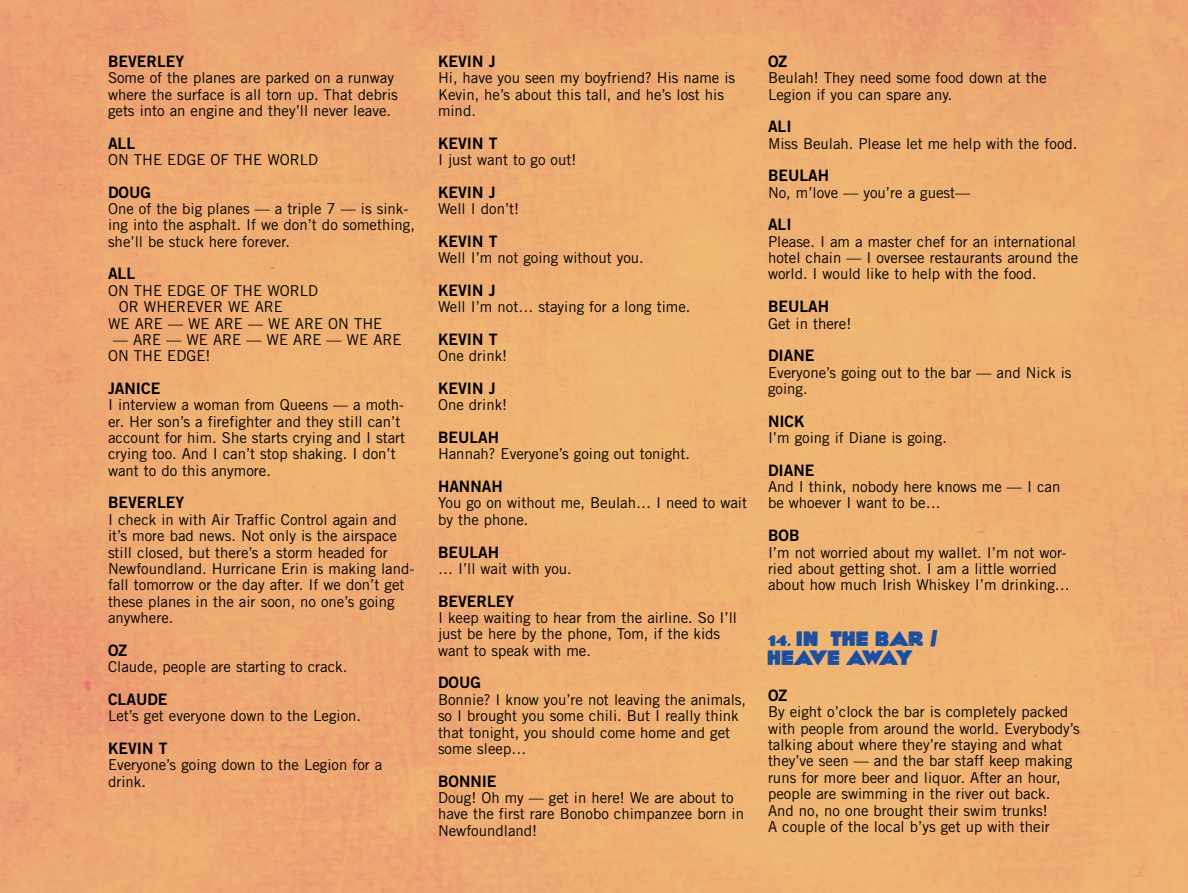
<style>
.page{position:relative;width:1188px;height:893px;background:#fff}
.page>*{position:absolute;margin:0;border:0;box-sizing:border-box;transform-origin:0 0}
.t1{font:21px/19.5px "Elo";color:#1c4e9f}
.t2{font:15.75px "Trade Gothic Bold Two";color:#000}
.t3{font:15px/16.4px "Trade Gothic";color:#000}
.s1{font-size:15px}
</style>
<div class="page">
<p class="t2" style="left:108px;top:51px;width:78px">BEVERLEY</p>
<p class="t3" style="left:108px;top:69px;width:291px">Some of the planes are parked on a runway where the surface is all torn up. That debris gets into an engine and they’ll never leave.</p>
<p class="t2" style="left:108px;top:133px;width:29px">ALL</p>
<p class="t3" style="left:108px;top:151px;width:212px">ON THE EDGE OF THE WORLD</p>
<p class="t2" style="left:108px;top:182px;width:44px">DOUG</p>
<p class="t3" style="left:108px;top:200px;width:308px">One of the big planes — a triple 7 — is sink&shy;ing into the asphalt. If we don’t do something, she’ll be stuck here forever.</p>
<p class="t2" style="left:108px;top:264px;width:29px">ALL</p>
<p class="t3" style="left:108px;top:282px;width:212px">ON THE EDGE OF THE WORLD</p>
<p class="t3" style="left:119px;top:298px;width:166px">OR WHEREVER WE ARE</p>
<p class="t3" style="left:108px;top:315px;width:276px">WE ARE — WE ARE — WE ARE ON THE</p>
<p class="t3" style="left:108px;top:331px;width:295px;text-indent:5px">— ARE — WE ARE — WE ARE — WE ARE<br>ON THE EDGE!</p>
<p class="t2" style="left:108px;top:378px;width:54px">JANICE</p>
<p class="t3" style="left:108px;top:396px;width:299px">I interview a woman from Queens — a moth&shy;er. Her son’s a firefighter and they still can’t account for him. She starts crying and I start crying too. And I can’t stop shaking. I don’t want to do this anymore.</p>
<p class="t2" style="left:108px;top:493px;width:78px">BEVERLEY</p>
<p class="t3" style="left:108px;top:511px;width:308px">I check in with Air Traffic Control again and it’s more bad news. Not only is the airspace still closed, but there’s a storm headed for Newfoundland. Hurricane Erin is making land&shy;fall tomorrow or the day after. If we don’t get these planes in the air soon, no one’s going anywhere.</p>
<p class="t2" style="left:108px;top:640px;width:21px">OZ</p>
<p class="t3" style="left:108px;top:658px;width:238px">Claude, people are starting to crack.</p>
<p class="t2" style="left:108px;top:689px;width:61px">CLAUDE</p>
<p class="t3" style="left:108px;top:707px;width:252px">Let’s get everyone down to the Legion.</p>
<p class="t2" style="left:108px;top:738px;width:61px">KEVIN T</p>
<p class="t3" style="left:108px;top:756px;width:276px">Everyone’s going down to the Legion for a drink.</p>
<p class="t2" style="left:438px;top:51px;width:59px">KEVIN J</p>
<p class="t3" style="left:438px;top:69px;width:299px">Hi, have you seen my boyfriend? His name is<br>Kevin, he’s about this tall, and he’s lost his mind.</p>
<p class="t2" style="left:438px;top:133px;width:61px">KEVIN T</p>
<p class="t3" style="left:438px;top:151px;width:140px">I just want to go out!</p>
<p class="t2" style="left:438px;top:182px;width:59px">KEVIN J</p>
<p class="t3" style="left:438px;top:200px;width:83px">Well I don’t!</p>
<p class="t2" style="left:438px;top:231px;width:61px">KEVIN T</p>
<p class="t3" style="left:438px;top:249px;width:204px">Well I’m not going without you.</p>
<p class="t2" style="left:438px;top:280px;width:59px">KEVIN J</p>
<p class="t3" style="left:438px;top:298px;width:251px">Well I’m not… staying for a long time.</p>
<p class="t2" style="left:438px;top:329px;width:61px">KEVIN T</p>
<p class="t3" style="left:438px;top:347px;width:71px">One drink!</p>
<p class="t2" style="left:438px;top:378px;width:59px">KEVIN J</p>
<p class="t3" style="left:438px;top:396px;width:71px">One drink!</p>
<p class="t2" style="left:438px;top:427px;width:63px">BEULAH</p>
<p class="t3" style="left:438px;top:445px;width:251px">Hannah? Everyone’s going out tonight.</p>
<p class="t2" style="left:438px;top:476px;width:66px">HANNAH</p>
<p class="t3" style="left:438px;top:495px;width:311px">You go on without me, Beulah… I need to wait by the phone.</p>
<p class="t2" style="left:438px;top:542px;width:63px">BEULAH</p>
<p class="t3" style="left:438px;top:560px;width:132px">… I’ll wait with you.</p>
<p class="t2" style="left:438px;top:591px;width:78px">BEVERLEY</p>
<p class="t3" style="left:438px;top:609px;width:301px">I keep waiting to hear from the airline. So I’ll just be here by the phone, Tom, if the kids want to speak with me.</p>
<p class="t2" style="left:438px;top:673px;width:44px">DOUG</p>
<p class="t3" style="left:438px;top:691px;width:310px">Bonnie? I know you’re not leaving the animals, so I brought you some chili. But I really think that tonight, you should come home and get some sleep…</p>
<p class="t2" style="left:438px;top:771px;width:60px">BONNIE</p>
<p class="t3" style="left:438px;top:789px;width:308px">Doug! Oh my — get in here! We are about to have the first rare Bonobo chimpanzee born in<br>Newfoundland!</p>
<p class="t2" style="left:768px;top:51px;width:21px">OZ</p>
<p class="t3" style="left:768px;top:69px;width:280px">Beulah! They need some food down at the<br>Legion if you can spare any.</p>
<p class="t2" style="left:768px;top:117px;width:25px">ALI</p>
<p class="t3" style="left:768px;top:135px;width:308px">Miss Beulah. Please let me help with the food.</p>
<p class="t2" style="left:768px;top:166px;width:63px">BEULAH</p>
<p class="t3" style="left:768px;top:184px;width:204px">No, m’love — you’re a guest—</p>
<p class="t2" style="left:768px;top:215px;width:25px">ALI</p>
<p class="t3" style="left:768px;top:233px;width:312px">Please. I am a master chef for an international hotel chain — I oversee restaurants around the world. I would like to help with the food.</p>
<p class="t2" style="left:768px;top:297px;width:63px">BEULAH</p>
<p class="t3" style="left:768px;top:315px;width:85px">Get in there!</p>
<p class="t2" style="left:768px;top:346px;width:48px">DIANE</p>
<p class="t3" style="left:768px;top:364px;width:305px">Everyone’s going out to the bar — and Nick is going.</p>
<p class="t2" style="left:768px;top:411px;width:38px">NICK</p>
<p class="t3" style="left:768px;top:429px;width:177px">I’m going if Diane is going.</p>
<p class="t2" style="left:768px;top:460px;width:48px">DIANE</p>
<p class="t3" style="left:768px;top:478px;width:294px">And I think, nobody here knows me — I can be whoever I want to be…</p>
<p class="t2" style="left:768px;top:526px;width:33px">BOB</p>
<p class="t3" style="left:768px;top:544px;width:303px">I’m not worried about my wallet. I’m not wor&shy;ried about getting shot. I am a little worried about how much Irish Whiskey I’m drinking…</p>
<h1 class="t1" style="left:768px;top:628px;width:172px"><span class="s1">14.</span> IN THE BAR /<br>HEAVE AWAY</h1>
<p class="t2" style="left:768px;top:685px;width:21px">OZ</p>
<p class="t3" style="left:768px;top:703px;width:313px">By eight o’clock the bar is completely packed with people from around the world. Everybody’s talking about where they’re staying and what they’ve seen — and the bar staff keep making runs for more beer and liquor. After an hour, people are swimming in the river out back.<br>And no, no one brought their swim trunks!<br>A couple of the local b’ys get up with their</p>
</div>
